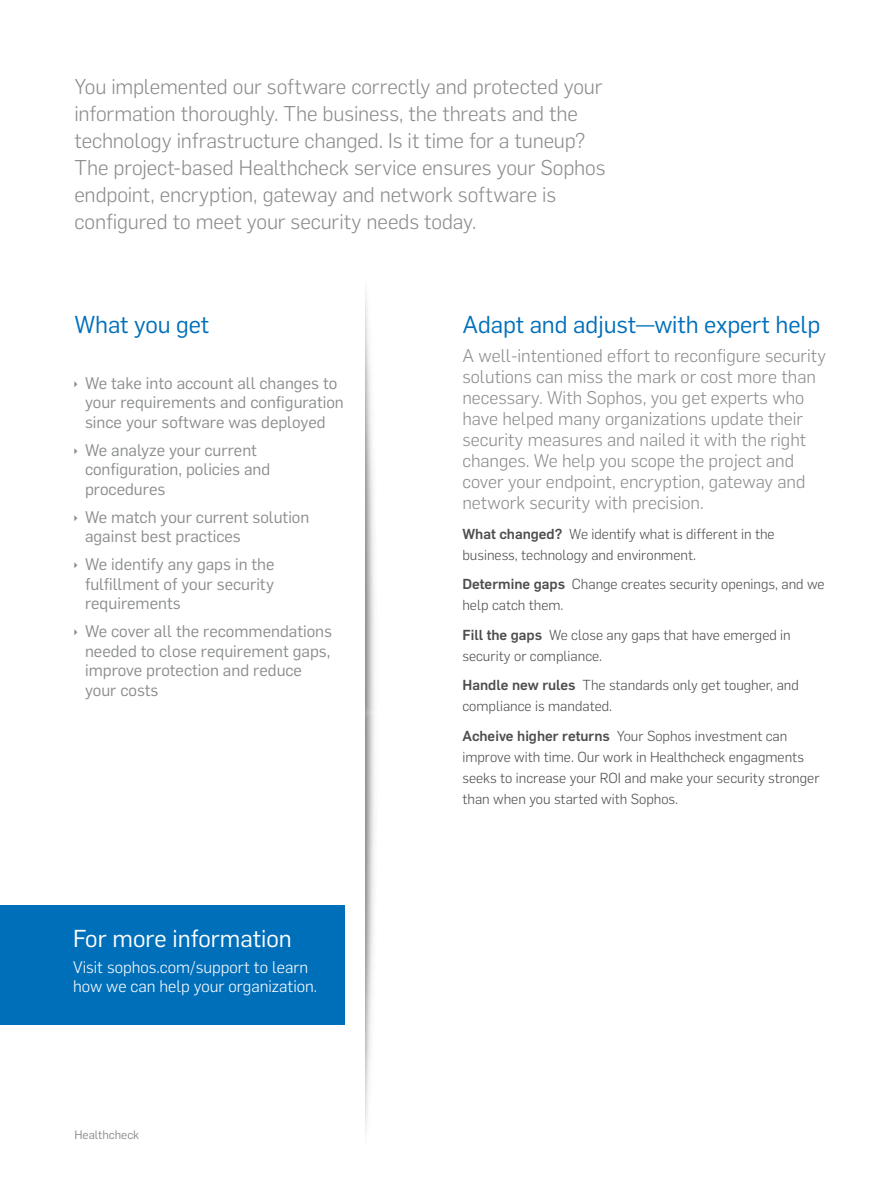
<style>
.page{position:relative;width:893px;height:1191px;background:#fff}
.page>*{position:absolute;margin:0;border:0;box-sizing:border-box;transform-origin:0 0}
.t1{font:24px "Flama";letter-spacing:-.005em;color:#006fba}
.t2{font:24px "Flama";color:#fff}
.t3{font:300 21px/27px "Flama";letter-spacing:-.005em;color:#8a8c8e}
.t4{font:300 18px/21px "Flama";color:#8a8c8e}
.t5{font:16.5px/19.5px "Flama";color:#8a8c8e}
.t6{font:300 16.5px/18px "Flama";color:#fff}
.t7{font:300 14.25px/21px "Flama";color:#4d4d4f}
.t8{font:12px "Flama";color:#8a8c8e}
.s1{font-weight:500}
</style>
<div class="page">
<img style="left:365px;top:291px;width:10px;height:844px">
<div style="left:0;top:906px;width:344px;height:119px;background:#006fba"></div>
<p class="t3" style="left:74px;top:72px;width:533px">You implemented our software correctly and protected your information thoroughly. The business, the threats and the technology infrastructure changed. Is it time for a tuneup?<br>The project-based Healthcheck service ensures your Sophos endpoint, encryption, gateway and network software is configured to meet your security needs today.</p>
<h1 class="t1" style="left:74px;top:307px;width:136px">What you get</h1>
<p class="t5" style="left:85px;top:372px;width:260px">We take into account all changes to your requirements and configuration since your software was deployed</p>
<p class="t5" style="left:85px;top:439px;width:187px">We analyze your current configuration, policies and procedures</p>
<p class="t5" style="left:85px;top:506px;width:226px">We match your current solution against best practices</p>
<p class="t5" style="left:85px;top:553px;width:191px;text-align:justify">We identify any gaps in the fulfillment of your security requirements</p>
<p class="t5" style="left:85px;top:620px;width:249px">We cover all the recommendations needed to close requirement gaps, improve protection and reduce your costs</p>
<h1 class="t2" style="left:73px;top:922px;width:220px">For more information</h1>
<p class="t6" style="left:73px;top:957px;width:246px">Visit sophos.com/support to learn how we can help your organization.</p>
<p class="t8" style="left:74px;top:1126px;width:66px">Healthcheck</p>
<h1 class="t1" style="left:462px;top:307px;width:359px">Adapt and adjust—with expert help</h1>
<p class="t4" style="left:462px;top:344px;width:365px">A well-intentioned effort to reconfigure security solutions can miss the mark or cost more than necessary. With Sophos, you get experts who have helped many organizations update their security measures and nailed it with the right changes. We help you scope the project and cover your endpoint, encryption, gateway and network security with precision.</p>
<p class="t7" style="left:462px;top:522px;width:314px"><span class="s1">What changed?</span> We identify what is different in the business, technology and environment.</p>
<p class="t7" style="left:462px;top:573px;width:364px"><span class="s1">Determine gaps</span> Change creates security openings, and we help catch them.</p>
<p class="t7" style="left:462px;top:623px;width:330px"><span class="s1">Fill the gaps</span> We close any gaps that have emerged in security or compliance.</p>
<p class="t7" style="left:462px;top:674px;width:338px"><span class="s1">Handle new rules</span> The standards only get tougher, and compliance is mandated.</p>
<p class="t7" style="left:462px;top:724px;width:359px"><span class="s1">Acheive higher returns</span> Your Sophos investment can improve with time. Our work in Healthcheck engagments seeks to increase your ROI and make your security stronger than when you started with Sophos.</p>
</div>
